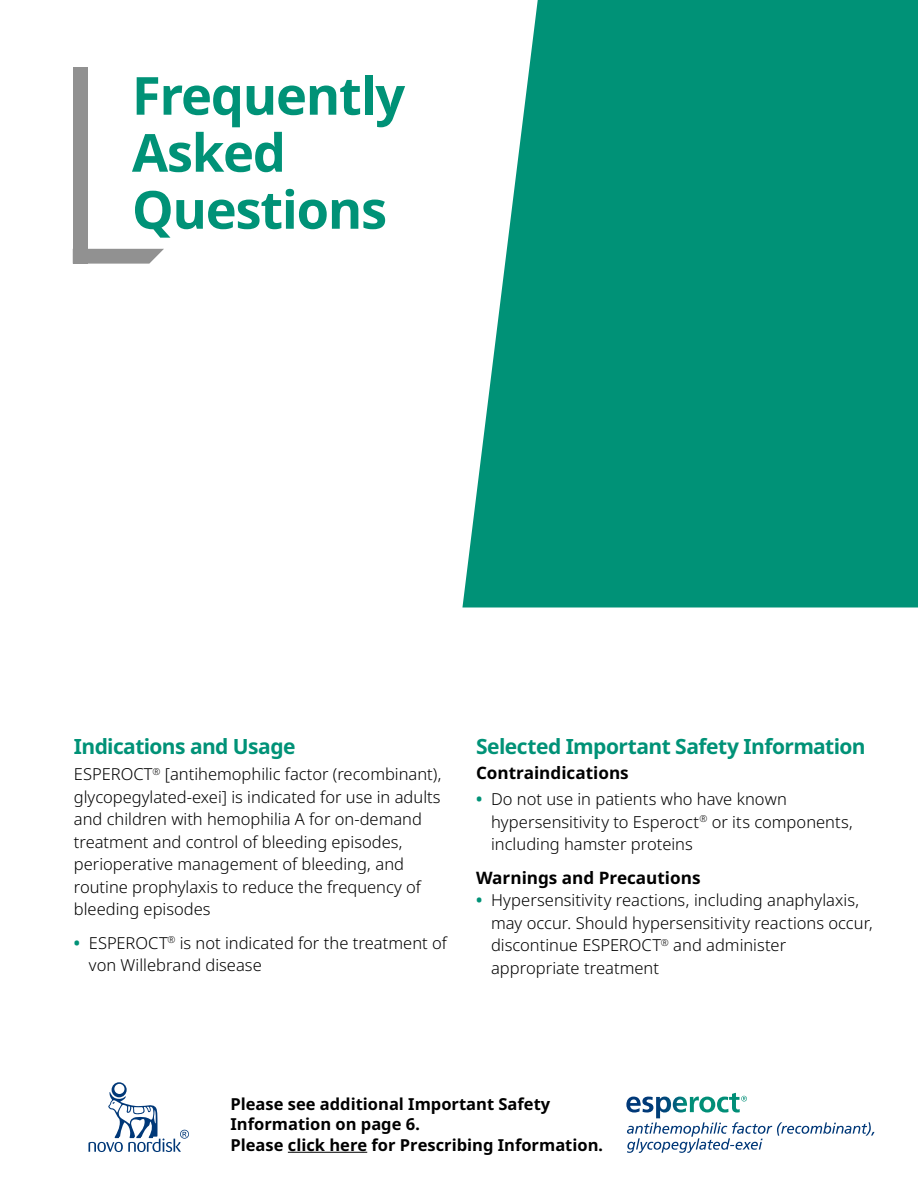
<style>
.page{position:relative;width:918px;height:1188px;background:#fff}
.page>*{position:absolute;margin:0;border:0;box-sizing:border-box;transform-origin:0 0}
.t1{font:700 52.5px/57px "Apis For Office";letter-spacing:-.025em;color:#009277}
.t2{font:700 21px "Apis For Office";letter-spacing:-.03em;color:#009277}
.t3{font:700 17.1px "Apis For Office";color:#000}
.t4{font:300 16.5px/22.5px "Apis For Office";color:#000}
.t5{font:700 16.5px/20.2px "Apis For Office";color:#000}
.s1{font-weight:700;color:#009277}
</style>
<div class="page">
<svg style="left:462px;top:0;width:456px;height:608px;fill:#009277"></svg>
<div style="left:73px;top:68px;width:14px;height:196px;background:#919191"></div>
<svg style="left:87px;top:249px;width:77px;height:15px"></svg>
<svg style="left:88px;top:1082px;width:101px;height:70px"></svg>
<svg style="left:626px;top:1093px;width:249px;height:60px"></svg>
<hr style="left:288px;top:1152px;width:79px;height:1px;background:#000">
<h1 class="t1" style="left:132px;top:68px;width:275px">Frequently<br>Asked<br>Questions</h1>
<p class="t2" style="left:74px;top:731px;width:223px">Indications and Usage</p>
<p class="t4" style="left:74px;top:764px;width:369px">ESPEROCT<sup>®</sup> [antihemophilic factor (recombinant), glycopegylated-exei] is indicated for use in adults and children with hemophilia A for on-demand treatment and control of bleeding episodes, perioperative management of bleeding, and routine prophylaxis to reduce the frequency of bleeding episodes</p>
<p class="t4" style="left:89px;top:932px;width:359px;text-indent:-15px"><span class="s1">•</span> ESPEROCT<sup>®</sup> is not indicated for the treatment of von Willebrand disease</p>
<p class="t2" style="left:476px;top:731px;width:391px">Selected Important Safety Information</p>
<p class="t3" style="left:476px;top:760px;width:154px">Contraindications</p>
<p class="t4" style="left:491px;top:788px;width:364px;text-indent:-15px"><span class="s1">•</span> Do not use in patients who have known hypersensitivity to Esperoct<sup>®</sup> or its components, including hamster proteins</p>
<p class="t3" style="left:476px;top:865px;width:226px">Warnings and Precautions</p>
<p class="t4" style="left:491px;top:889px;width:384px;text-indent:-15px"><span class="s1">•</span> Hypersensitivity reactions, including anaphylaxis, may occur. Should hypersensitivity reactions occur, discontinue ESPEROCT<sup>®</sup> and administer appropriate treatment</p>
<p class="t5" style="left:231px;top:1094px;width:374px">Please see additional Important Safety<br>Information on page 6.<br>Please click here for Prescribing Information.</p>
</div>
